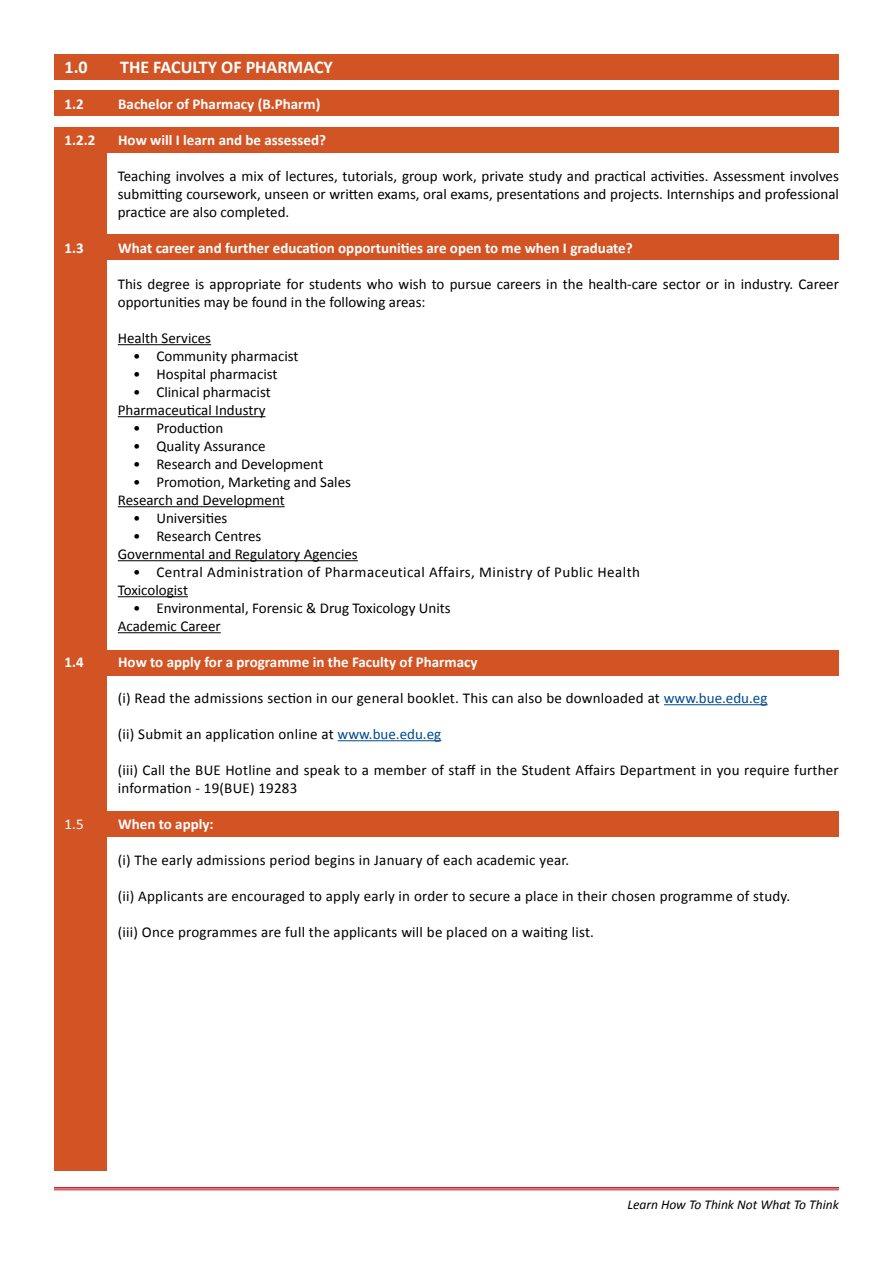
<style>
.page{position:relative;width:893px;height:1263px;background:#fff}
.page>*{position:absolute;margin:0;border:0;box-sizing:border-box;transform-origin:0 0}
.t1{font:700 18px "Calibri";color:#fff}
.t2{font:15px/18px "Calibri";color:#000}
.t3{font:700 15px "Calibri";color:#fff}
.t4{font:15px/18px "Calibri";letter-spacing:.03em;color:#000}
.t5{font:15px "Calibri";color:#fff}
.t6{font:italic 13.5px "Calibri";color:#000}
.s1{color:#004a8f}
</style>
<div class="page">
<hr style="left:54px;top:1187px;width:785px;height:1px;background:#c4161c">
<hr style="left:54px;top:1189px;width:785px;height:1px;background:#c4161c">
<div style="left:54px;top:651px;width:785px;height:25px;background:#d25425"></div>
<div style="left:54px;top:811px;width:785px;height:26px;background:#d25425"></div>
<div style="left:54px;top:137px;width:52px;height:1034px;background:#d25425"></div>
<div style="left:54px;top:128px;width:785px;height:25px;background:#d25425"></div>
<div style="left:54px;top:235px;width:785px;height:25px;background:#d25425"></div>
<div style="left:54px;top:54px;width:785px;height:26px;background:#d25425"></div>
<div style="left:54px;top:90px;width:785px;height:26px;background:#d25425"></div>
<hr style="left:118px;top:344px;width:93px;height:1px;background:#000">
<hr style="left:118px;top:416px;width:148px;height:1px;background:#000">
<hr style="left:118px;top:506px;width:167px;height:1px;background:#000">
<hr style="left:118px;top:560px;width:240px;height:1px;background:#000">
<hr style="left:118px;top:596px;width:70px;height:1px;background:#000">
<hr style="left:118px;top:632px;width:103px;height:1px;background:#000">
<hr style="left:664px;top:704px;width:104px;height:1px;background:#004a8f">
<hr style="left:338px;top:740px;width:103px;height:1px;background:#004a8f">
<p class="t1" style="left:65px;top:55px;width:25px">1.0</p>
<p class="t1" style="left:120px;top:55px;width:214px">THE FACULTY OF PHARMACY</p>
<p class="t3" style="left:65px;top:94px;width:21px">1.2</p>
<p class="t3" style="left:118px;top:94px;width:204px">Bachelor of Pharmacy (B.Pharm)</p>
<p class="t3" style="left:65px;top:130px;width:32px">1.2.2</p>
<p class="t3" style="left:118px;top:130px;width:209px">How will I learn and be assessed?</p>
<p class="t2" style="left:118px;top:167px;width:723px;text-align:justify">Teaching involves a mix of lectures, tutorials, group work, private study and practical activities. Assessment involves submitting coursework, unseen or written exams, oral exams, presentations and projects. Internships and professional practice are also completed.</p>
<p class="t3" style="left:65px;top:238px;width:21px">1.3</p>
<p class="t3" style="left:118px;top:238px;width:516px">What career and further education opportunities are open to me when I graduate?</p>
<p class="t2" style="left:118px;top:275px;width:723px">This degree is appropriate for students who wish to pursue careers in the health-care sector or in industry. Career opportunities may be found in the following areas:</p>
<p class="t2" style="left:118px;top:329px;width:95px">Health Services</p>
<p class="t2" style="left:133px;top:347px;width:167px">• Community pharmacist</p>
<p class="t2" style="left:133px;top:365px;width:146px">• Hospital pharmacist</p>
<p class="t2" style="left:118px;top:383px;width:154px;text-indent:15px">• Clinical pharmacist<br>Pharmaceutical Industry</p>
<p class="t2" style="left:133px;top:419px;width:92px">• Production</p>
<p class="t2" style="left:133px;top:437px;width:134px">• Quality Assurance</p>
<p class="t2" style="left:133px;top:455px;width:192px">• Research and Development</p>
<p class="t2" style="left:118px;top:473px;width:235px;text-indent:15px">• Promotion, Marketing and Sales<br>Research and Development</p>
<p class="t2" style="left:133px;top:509px;width:96px">• Universities</p>
<p class="t2" style="left:118px;top:527px;width:242px;text-indent:15px">• Research Centres<br>Governmental and Regulatory Agencies</p>
<p class="t4" style="left:118px;top:563px;width:524px;text-indent:15px">• Central Administration of Pharmaceutical Affairs, Ministry of Public Health<br>Toxicologist</p>
<p class="t2" style="left:118px;top:599px;width:334px;text-indent:15px">• Environmental, Forensic &amp; Drug Toxicology Units<br>Academic Career</p>
<p class="t3" style="left:65px;top:652px;width:21px">1.4</p>
<p class="t3" style="left:118px;top:652px;width:361px">How to apply for a programme in the Faculty of Pharmacy</p>
<p class="t2" style="left:118px;top:689px;width:651px">(i) Read the admissions section in our general booklet. This can also be downloaded at <span class="s1">www.bue.edu.eg</span></p>
<p class="t2" style="left:118px;top:725px;width:325px">(ii) Submit an application online at <span class="s1">www.bue.edu.eg</span></p>
<p class="t2" style="left:118px;top:761px;width:722px">(iii) Call the BUE Hotline and speak to a member of staff in the Student Affairs Department in you require further information - 19(BUE) 19283</p>
<p class="t5" style="left:65px;top:815px;width:20px">1.5</p>
<p class="t3" style="left:118px;top:814px;width:97px">When to apply:</p>
<p class="t2" style="left:118px;top:851px;width:453px">(i) The early admissions period begins in January of each academic year.</p>
<p class="t2" style="left:118px;top:887px;width:674px">(ii) Applicants are encouraged to apply early in order to secure a place in their chosen programme of study.</p>
<p class="t2" style="left:118px;top:923px;width:478px">(iii) Once programmes are full the applicants will be placed on a waiting list.</p>
<p class="t6" style="left:627px;top:1195px;width:213px">Learn How To Think Not What To Think</p>
</div>
